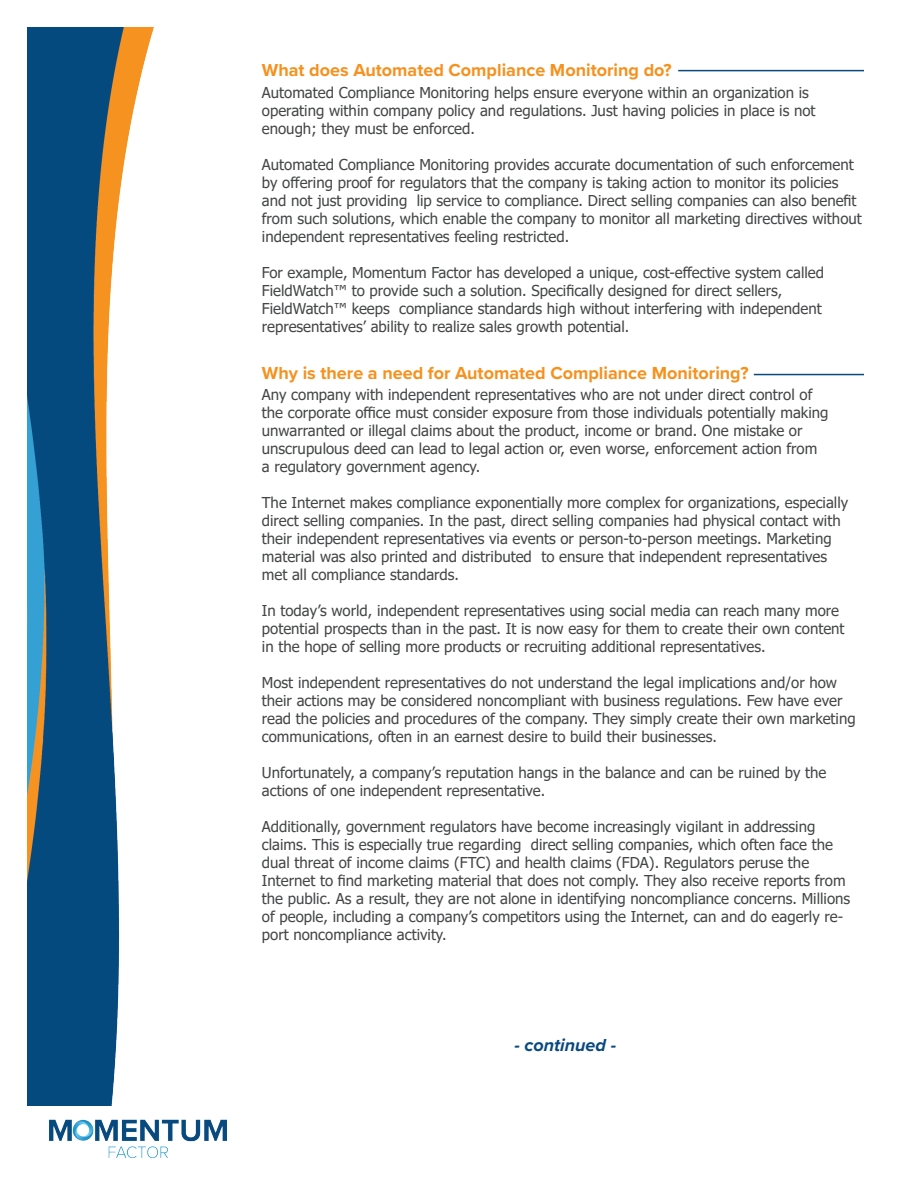
<style>
.page{position:relative;width:918px;height:1188px;background:#fff}
.page>*{position:absolute;margin:0;border:0;box-sizing:border-box;transform-origin:0 0}
.t1{font:700 18px "Proxima Nova";color:#f6911e}
.t2{font:italic 700 18px "Proxima Nova";color:#08497f}
.t3{font:15px/18px "Tahoma";color:#454647}
</style>
<div class="page">
<img style="left:27px;top:27px;width:126px;height:1079px">
<img style="left:49px;top:1119px;width:178px;height:39px">
<hr style="left:678px;top:70px;width:186px;height:1px;background:#08497f">
<hr style="left:754px;top:374px;width:110px;height:1px;background:#08497f">
<p class="t1" style="left:262px;top:57px;width:411px">What does Automated Compliance Monitoring do?</p>
<p class="t3" style="left:262px;top:84px;width:555px">Automated Compliance Monitoring helps ensure everyone within an organization is operating within company policy and regulations. Just having policies in place is not enough; they must be enforced.</p>
<p class="t3" style="left:262px;top:156px;width:601px">Automated Compliance Monitoring provides accurate documentation of such enforcement by offering proof for regulators that the company is taking action to monitor its policies and not just providing lip service to compliance. Direct selling companies can also benefit from such solutions, which enable the company to monitor all marketing directives without independent representatives feeling restricted.</p>
<p class="t3" style="left:262px;top:264px;width:564px">For example, Momentum Factor has developed a unique, cost-effective system called FieldWatch™ to provide such a solution. Specifically designed for direct sellers, FieldWatch™ keeps compliance standards high without interfering with independent representatives’ ability to realize sales growth potential.</p>
<p class="t1" style="left:262px;top:359px;width:488px">Why is there a need for Automated Compliance Monitoring?</p>
<p class="t3" style="left:262px;top:387px;width:568px">Any company with independent representatives who are not under direct control of the corporate office must consider exposure from those individuals potentially making unwarranted or illegal claims about the product, income or brand. One mistake or unscrupulous deed can lead to legal action or, even worse, enforcement action from a regulatory government agency.</p>
<p class="t3" style="left:262px;top:495px;width:588px">The Internet makes compliance exponentially more complex for organizations, especially direct selling companies. In the past, direct selling companies had physical contact with their independent representatives via events or person-to-person meetings. Marketing material was also printed and distributed to ensure that independent representatives met all compliance standards.</p>
<p class="t3" style="left:262px;top:603px;width:584px">In today’s world, independent representatives using social media can reach many more potential prospects than in the past. It is now easy for them to create their own content in the hope of selling more products or recruiting additional representatives.</p>
<p class="t3" style="left:262px;top:675px;width:595px">Most independent representatives do not understand the legal implications and/or how their actions may be considered noncompliant with business regulations. Few have ever read the policies and procedures of the company. They simply create their own marketing communications, often in an earnest desire to build their businesses.</p>
<p class="t3" style="left:262px;top:765px;width:566px">Unfortunately, a company’s reputation hangs in the balance and can be ruined by the actions of one independent representative.</p>
<p class="t3" style="left:262px;top:819px;width:590px">Additionally, government regulators have become increasingly vigilant in addressing claims. This is especially true regarding direct selling companies, which often face the dual threat of income claims (FTC) and health claims (FDA). Regulators peruse the Internet to find marketing material that does not comply. They also receive reports from the public. As a result, they are not alone in identifying noncompliance concerns. Millions of people, including a company’s competitors using the Internet, can and do eagerly re&shy;port noncompliance activity.</p>
<p class="t2" style="left:514px;top:1032px;width:103px">- continued -</p>
</div>
